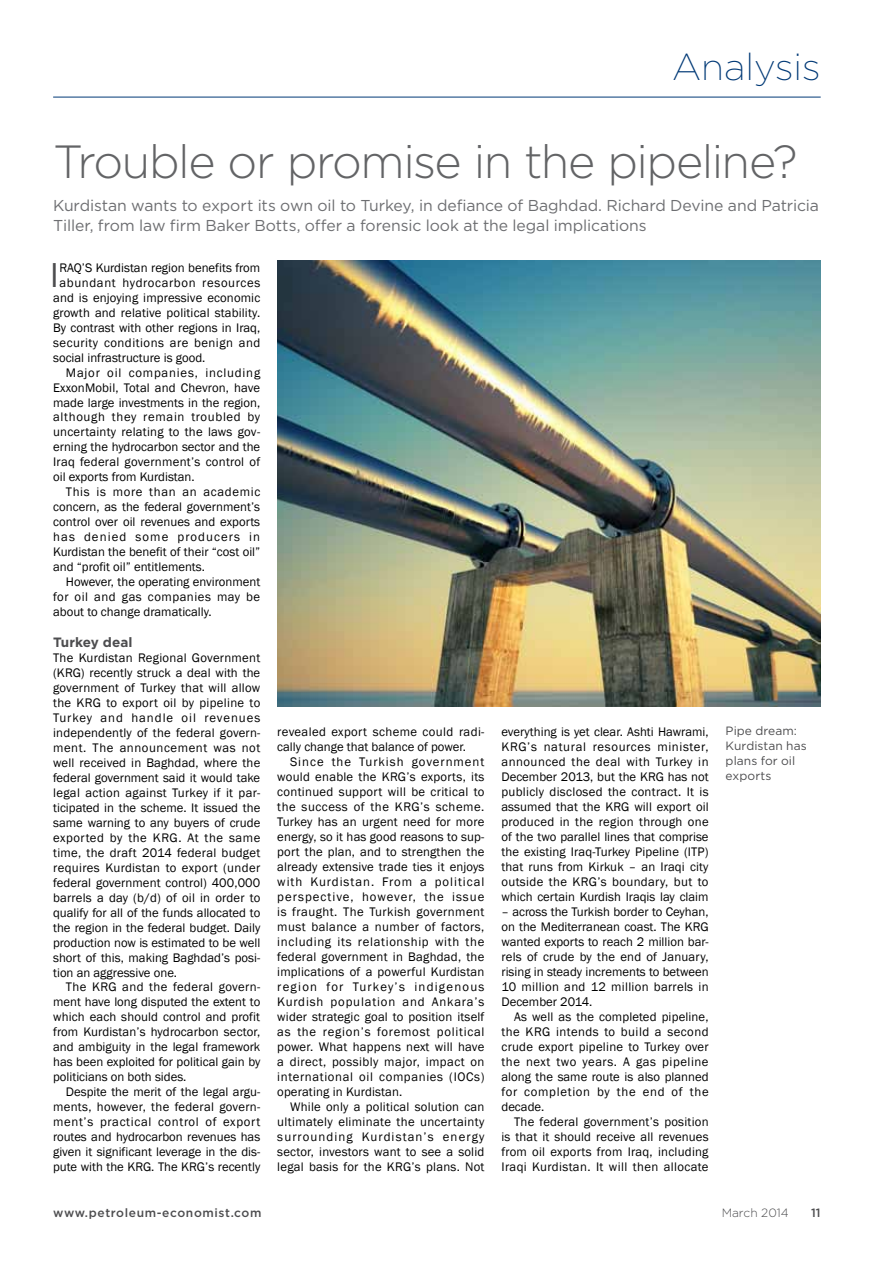
<style>
.page{position:relative;width:893px;height:1263px;background:#fff}
.page>*{position:absolute;margin:0;border:0;box-sizing:border-box;transform-origin:0 0}
.t1{font:300 46.5px "Gotham";letter-spacing:-.035em;color:#636466}
.t2{font:200 37.5px "Gotham";color:#003976}
.t3{font:34.2px "Gotham";color:#4d4d4f}
.t4{font:15.75px/19.5px "Gotham";letter-spacing:-.01em;color:#6d6e71}
.t5{font:700 13.5px "Gotham";color:#4d4d4f}
.t6{font:12.75px/15px "Franklin Gothic";color:#000;text-align:justify}
.t7{font:12.75px "Franklin Gothic";letter-spacing:.02em;color:#000}
.t8{font:12.75px "Franklin Gothic";letter-spacing:.04em;color:#000}
.t9{font:12.75px "Franklin Gothic";letter-spacing:.05em;color:#000}
.t10{font:12.75px "Franklin Gothic";letter-spacing:.055em;color:#000}
.t11{font:12.75px "Franklin Gothic";letter-spacing:.06em;color:#000}
.t12{font:12.75px "Franklin Gothic";letter-spacing:.085em;color:#000}
.t13{font:12px/15px "Gotham";letter-spacing:.005em;color:#4d4d4f}
.t14{font:500 12px "Gotham";letter-spacing:.05em;color:#4d4d4f}
.t15{font:300 12px "Gotham";color:#4d4d4f}
</style>
<div class="page">
<hr style="left:53px;top:97px;width:768px;height:1px;background:#003976">
<img style="left:277px;top:261px;width:544px;height:445px">
<h2 class="t2" style="left:672px;top:43px;width:150px">Analysis</h2>
<h1 class="t1" style="left:53px;top:132px;width:746px">Trouble or promise in the pipeline?</h1>
<p class="t4" style="left:53px;top:195px;width:767px">Kurdistan wants to export its own oil to Turkey, in defiance of Baghdad. Richard Devine and Patricia<br>Tiller, from law firm Baker Botts, offer a forensic look at the legal implications</p>
<h3 class="t3" style="left:50px;top:253px;width:11px">I</h3>
<p class="t6" style="left:59px;top:260px;width:202px">RAQ’S Kurdistan region benefits from</p>
<p class="t9" style="left:59px;top:274px;width:202px">abundant hydrocarbon resources</p>
<p class="t6" style="left:53px;top:290px;width:209px">and is enjoying impressive economic</p>
<p class="t6" style="left:53px;top:305px;width:209px">growth and relative political stability.</p>
<p class="t6" style="left:53px;top:320px;width:209px">By contrast with other regions in Iraq,</p>
<p class="t8" style="left:53px;top:334px;width:209px">security conditions are benign and</p>
<p class="t6" style="left:53px;top:350px;width:154px">social infrastructure is good.</p>
<p class="t11" style="left:66px;top:364px;width:196px">Major oil companies, including</p>
<p class="t6" style="left:53px;top:380px;width:209px">ExxonMobil, Total and Chevron, have</p>
<p class="t6" style="left:53px;top:395px;width:209px">made large investments in the region,</p>
<p class="t10" style="left:53px;top:409px;width:209px">although they remain troubled by</p>
<p class="t7" style="left:53px;top:424px;width:209px">uncertainty relating to the laws gov-</p>
<p class="t6" style="left:53px;top:440px;width:209px">erning the hydrocarbon sector and the</p>
<p class="t7" style="left:53px;top:454px;width:209px">Iraq federal government’s control of</p>
<p class="t6" style="left:53px;top:470px;width:143px">oil exports from Kurdistan.</p>
<p class="t9" style="left:66px;top:484px;width:196px">This is more than an academic</p>
<p class="t6" style="left:53px;top:500px;width:209px">concern, as the federal government’s</p>
<p class="t6" style="left:53px;top:515px;width:209px">control over oil revenues and exports</p>
<p class="t12" style="left:53px;top:529px;width:209px">has denied some producers in</p>
<p class="t6" style="left:53px;top:545px;width:209px">Kurdistan the benefit of their “cost oil”</p>
<p class="t6" style="left:53px;top:560px;width:153px">and “profit oil” entitlements.</p>
<p class="t6" style="left:66px;top:575px;width:196px">However, the operating environment</p>
<p class="t8" style="left:53px;top:589px;width:209px">for oil and gas companies may be</p>
<p class="t6" style="left:53px;top:605px;width:160px">about to change dramatically.</p>
<p class="t5" style="left:53px;top:633px;width:81px">Turkey deal</p>
<p class="t6" style="left:53px;top:650px;width:209px">The Kurdistan Regional Government (KRG) recently struck a deal with the government of Turkey that will allow the KRG to export oil by pipeline to Turkey and handle oil revenues independently of the federal govern&shy;ment. The announcement was not well received in Baghdad, where the federal government said it would take legal action against Turkey if it par&shy;ticipated in the scheme. It issued the same warning to any buyers of crude exported by the KRG. At the same time, the draft 2014 federal budget requires Kurdistan to export (under federal government control) 400,000 barrels a day (b/d) of oil in order to qualify for all of the funds allocated to the region in the federal budget. Daily production now is estimated to be well short of this, making Baghdad’s posi&shy;tion an aggressive one.</p>
<p class="t6" style="left:53px;top:980px;width:209px;text-indent:13px">The KRG and the federal govern&shy;ment have long disputed the extent to which each should control and profit from Kurdistan’s hydrocarbon sector, and ambiguity in the legal framework has been exploited for political gain by politicians on both sides.</p>
<p class="t6" style="left:53px;top:1085px;width:209px;text-indent:13px">Despite the merit of the legal argu&shy;ments, however, the federal govern&shy;ment’s practical control of export routes and hydrocarbon revenues has given it significant leverage in the dis&shy;pute with the KRG. The KRG’s recently</p>
<p class="t6" style="left:277px;top:725px;width:209px">revealed export scheme could radi&shy;cally change that balance of power.</p>
<p class="t6" style="left:277px;top:755px;width:209px;text-indent:13px">Since the Turkish government would enable the KRG’s exports, its continued support will be critical to the success of the KRG’s scheme.<br>Turkey has an urgent need for more energy, so it has good reasons to sup&shy;port the plan, and to strengthen the already extensive trade ties it enjoys with Kurdistan. From a political perspective, however, the issue is fraught. The Turkish government must balance a number of factors, including its relationship with the federal government in Baghdad, the implications of a powerful Kurdistan region for Turkey’s indigenous Kurdish population and Ankara’s wider strategic goal to position itself as the region’s foremost political power. What happens next will have a direct, possibly major, impact on international oil companies (IOCs) operating in Kurdistan.</p>
<p class="t6" style="left:277px;top:1100px;width:209px;text-indent:13px">While only a political solution can ultimately eliminate the uncertainty surrounding Kurdistan’s energy sector, investors want to see a solid legal basis for the KRG’s plans. Not</p>
<p class="t6" style="left:501px;top:725px;width:209px">everything is yet clear. Ashti Hawrami, KRG’s natural resources minister, announced the deal with Turkey in December 2013, but the KRG has not publicly disclosed the contract. It is assumed that the KRG will export oil produced in the region through one of the two parallel lines that comprise the existing Iraq-Turkey Pipeline (ITP) that runs from Kirkuk – an Iraqi city outside the KRG’s boundary, but to which certain Kurdish Iraqis lay claim</p>
<p class="t6" style="left:501px;top:905px;width:209px">– across the Turkish border to Ceyhan, on the Mediterranean coast. The KRG wanted exports to reach 2 million bar&shy;rels of crude by the end of January, rising in steady increments to between 10 million and 12 million barrels in December 2014.</p>
<p class="t6" style="left:501px;top:1010px;width:209px;text-indent:13px">As well as the completed pipeline, the KRG intends to build a second crude export pipeline to Turkey over the next two years. A gas pipeline along the same route is also planned for completion by the end of the decade.</p>
<p class="t6" style="left:501px;top:1114px;width:209px;text-indent:13px">The federal government’s position is that it should receive all revenues from oil exports from Iraq, including Iraqi Kurdistan. It will then allocate</p>
<p class="t13" style="left:726px;top:723px;width:83px">Pipe dream:<br>Kurdistan has plans for oil exports</p>
<p class="t14" style="left:53px;top:1204px;width:210px">www.petroleum-economist.com</p>
<p class="t15" style="left:722px;top:1205px;width:69px">March 2014</p>
<p class="t14" style="left:811px;top:1204px;width:11px">11</p>
</div>
